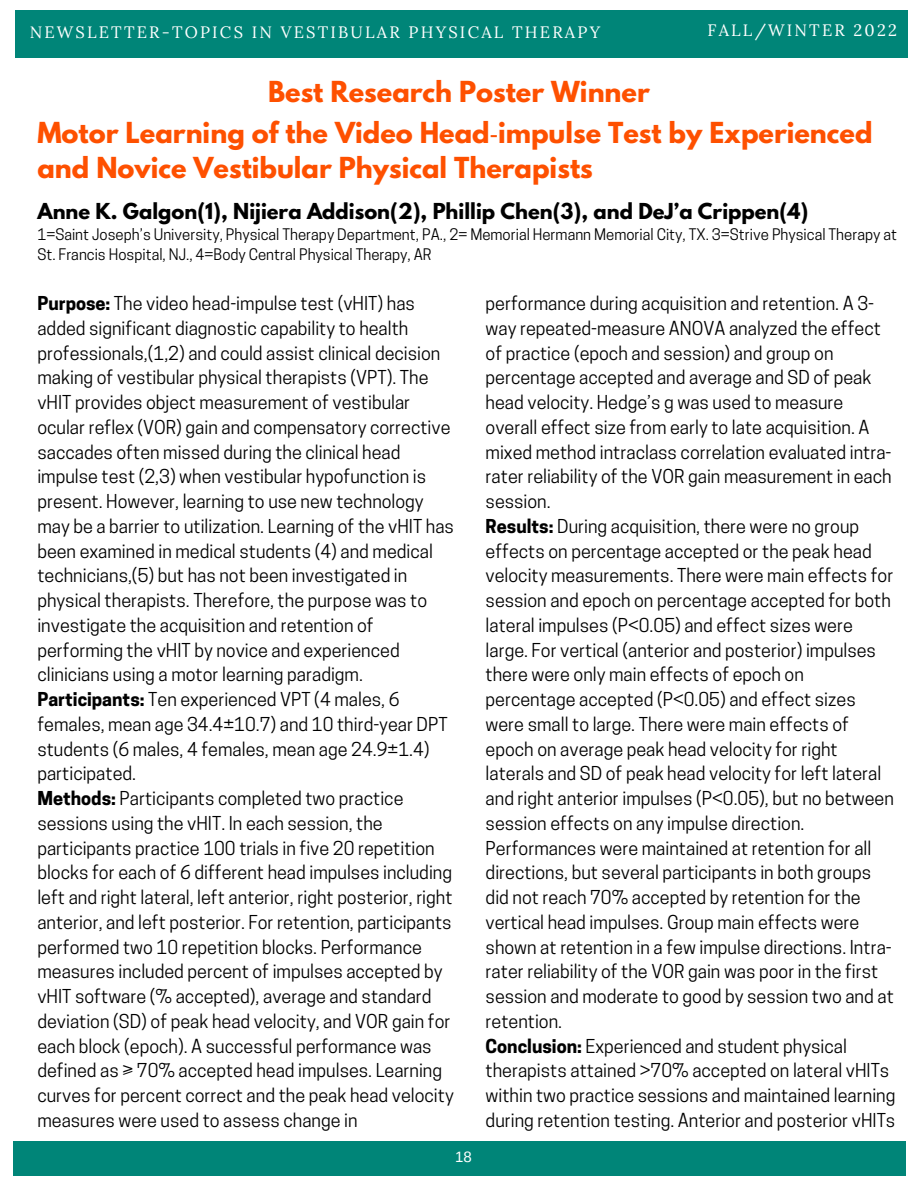
<style>
.page{position:relative;width:918px;height:1188px;background:#fff}
.page>*{position:absolute;margin:0;border:0;box-sizing:border-box;transform-origin:0 0}
.t1{font:700 25.65px/34.8px "League Spartan";color:#fe5000}
.t2{font:700 19.5px "League Spartan";color:#000}
.t3{font:18px/24.8px "Cooper Hewitt";color:#000}
.t4{font:16.5px "Lora";letter-spacing:.135em;color:#fff}
.t5{font:15px/20.2px "Cooper Hewitt";color:#000}
.t6{font:15px "Arimo";color:#fff}
.s1{font-family:"Noto Sans";font-weight:400}
.s2{font-weight:700}
</style>
<div class="page">
<div style="left:15px;top:10px;width:892px;height:48px;background:#008578"></div>
<div style="left:13px;top:1141px;width:892px;height:35px;background:#008578"></div>
<p class="t4" style="left:30px;top:22px;width:572px">NEWSLETTER-TOPICS IN VESTIBULAR PHYSICAL THERAPY</p>
<p class="t4" style="left:707px;top:20px;width:191px">FALL/WINTER 2022</p>
<h1 class="t1" style="left:268px;top:78px;width:383px">Best Research Poster Winner</h1>
<h1 class="t1" style="left:37px;top:118px;width:837px">Motor Learning of the Video Head<span class="s1">‐</span>impulse Test by Experienced and Novice Vestibular Physical Therapists</h1>
<p class="t2" style="left:37px;top:201px;width:772px">Anne K. Galgon(1), Nijiera Addison(2), Phillip Chen(3), and DeJ’a Crippen(4)</p>
<p class="t5" style="left:37px;top:226px;width:861px">1=Saint Joseph’s University, Physical Therapy Department, PA., 2= Memorial Hermann Memorial City, TX. 3=Strive Physical Therapy at<br>St. Francis Hospital, NJ., 4=Body Central Physical Therapy, AR</p>
<p class="t3" style="left:37px;top:293px;width:418px"><span class="s2">Purpose:</span> The video head-impulse test (vHIT) has added significant diagnostic capability to health professionals,(1,2) and could assist clinical decision making of vestibular physical therapists (VPT). The vHIT provides object measurement of vestibular ocular reflex (VOR) gain and compensatory corrective saccades often missed during the clinical head impulse test (2,3) when vestibular hypofunction is present. However, learning to use new technology may be a barrier to utilization. Learning of the vHIT has been examined in medical students (4) and medical technicians,(5) but has not been investigated in physical therapists. Therefore, the purpose was to investigate the acquisition and retention of performing the vHIT by novice and experienced clinicians using a motor learning paradigm.<br><span class="s2">Participants:</span> Ten experienced VPT (4 males, 6 females, mean age 34.4±10.7) and 10 third-year DPT students (6 males, 4 females, mean age 24.9±1.4) participated.<br><span class="s2">Methods:</span> Participants completed two practice sessions using the vHIT. In each session, the participants practice 100 trials in five 20 repetition blocks for each of 6 different head impulses including left and right lateral, left anterior, right posterior, right anterior, and left posterior. For retention, participants performed two 10 repetition blocks. Performance measures included percent of impulses accepted by vHIT software (% accepted), average and standard deviation (SD) of peak head velocity, and VOR gain for each block (epoch). A successful performance was defined as ≥ 70% accepted head impulses. Learning curves for percent correct and the peak head velocity measures were used to assess change in</p>
<p class="t6" style="left:455px;top:1148px;width:18px">18</p>
<p class="t3" style="left:486px;top:293px;width:411px">performance during acquisition and retention. A 3- way repeated-measure ANOVA analyzed the effect of practice (epoch and session) and group on percentage accepted and average and SD of peak head velocity. Hedge’s g was used to measure overall effect size from early to late acquisition. A mixed method intraclass correlation evaluated intra&shy;rater reliability of the VOR gain measurement in each session.<br><span class="s2">Results:</span> During acquisition, there were no group effects on percentage accepted or the peak head velocity measurements. There were main effects for session and epoch on percentage accepted for both lateral impulses (P&lt;0.05) and effect sizes were large. For vertical (anterior and posterior) impulses there were only main effects of epoch on percentage accepted (P&lt;0.05) and effect sizes were small to large. There were main effects of epoch on average peak head velocity for right laterals and SD of peak head velocity for left lateral and right anterior impulses (P&lt;0.05), but no between session effects on any impulse direction.<br>Performances were maintained at retention for all directions, but several participants in both groups did not reach 70% accepted by retention for the vertical head impulses. Group main effects were shown at retention in a few impulse directions. Intra&shy;rater reliability of the VOR gain was poor in the first session and moderate to good by session two and at retention.<br><span class="s2">Conclusion:</span> Experienced and student physical therapists attained &gt;70% accepted on lateral vHITs within two practice sessions and maintained learning during retention testing. Anterior and posterior vHITs</p>
</div>
